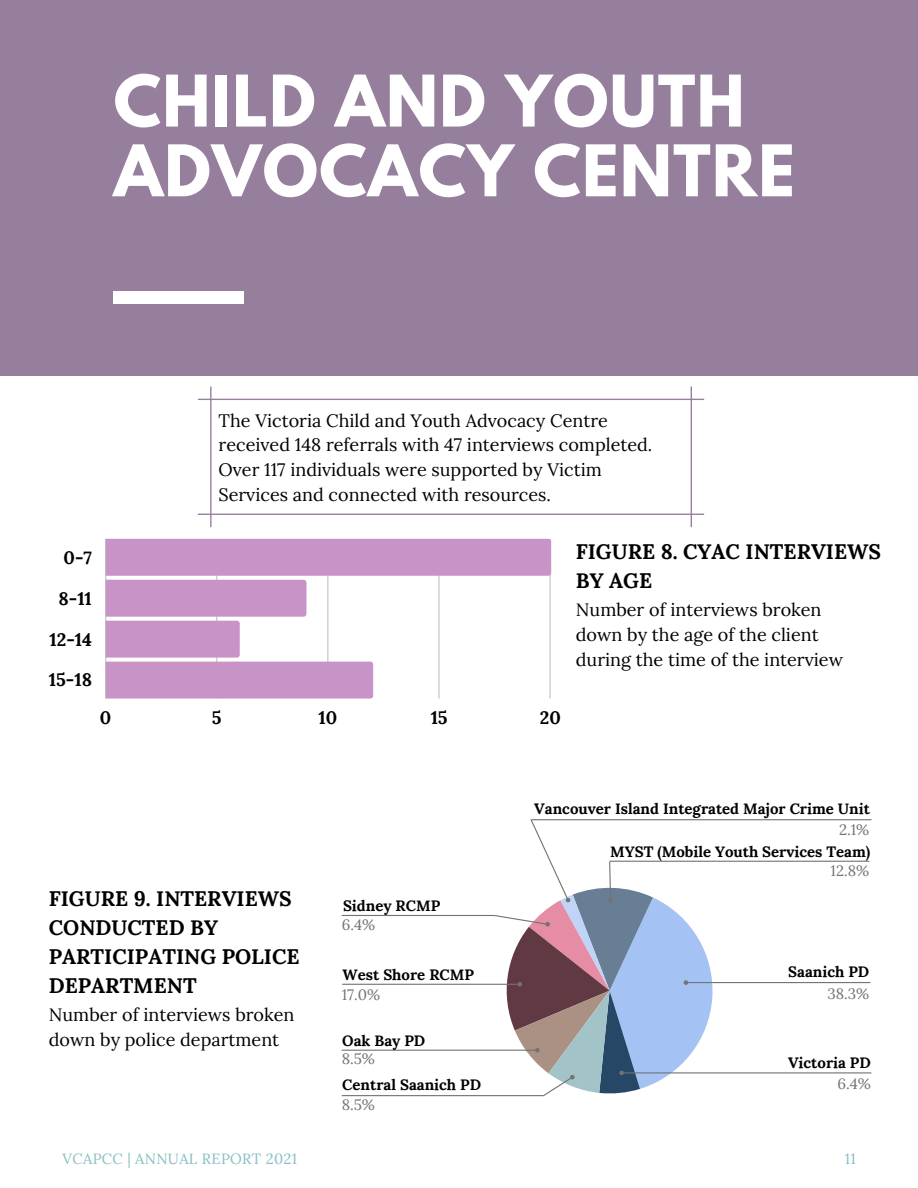
<style>
.page{position:relative;width:918px;height:1188px;background:#fff}
.page>*{position:absolute;margin:0;border:0;box-sizing:border-box;transform-origin:0 0}
.t1{font:700 63px/69.8px "League Spartan";letter-spacing:.02em;color:#fff}
.t2{font:700 21px/29.2px "Lora";color:#000}
.t3{font:18px/24.8px "Lora";color:#000}
.t4{font:700 18px "Lora";color:#000}
.t5{font:700 15px "Lora";color:#000}
.t6{font:15px "Lora";color:#737373}
.t7{font:14.85px "Lora";letter-spacing:.02em;color:#86bfc2}
</style>
<div class="page">
<div style="left:0;top:0;width:918px;height:375px;background:#957f9d"></div>
<div style="left:114px;top:291px;width:130px;height:13px;background:#fff"></div>
<svg style="left:198px;top:387px;width:506px;height:140px"></svg>
<hr style="left:105px;top:539px;width:1px;height:160px;background:#000">
<svg style="left:106px;top:539px;width:445px;height:160px"></svg>
<svg style="left:341px;top:820px;width:531px;height:277px"></svg>
<hr style="left:532px;top:819px;width:340px;height:1px;background:#737373">
<hr style="left:688px;top:982px;width:182px;height:1px;background:#737373">
<hr style="left:342px;top:1050px;width:193px;height:1px;background:#737373">
<hr style="left:342px;top:984px;width:176px;height:1px;background:#737373">
<hr style="left:342px;top:915px;width:153px;height:1px;background:#737373">
<hr style="left:624px;top:1072px;width:247px;height:1px;background:#737373">
<hr style="left:342px;top:1095px;width:202px;height:1px;background:#737373">
<svg style="left:479px;top:819px;width:275px;height:278px"></svg>
<hr style="left:609px;top:861px;width:260px;height:1px;background:#737373">
<h1 class="t1" style="left:114px;top:74px;width:683px">CHILD AND YOUTH<br>ADVOCACY CENTRE</h1>
<p class="t3" style="left:219px;top:408px;width:435px">The Victoria Child and Youth Advocacy Centre received 148 referrals with 47 interviews completed.<br>Over 117 individuals were supported by Victim Services and connected with resources.</p>
<p class="t4" style="left:64px;top:546px;width:30px">0-7</p>
<p class="t4" style="left:59px;top:587px;width:35px">8-11</p>
<p class="t4" style="left:49px;top:628px;width:44px">12-14</p>
<p class="t4" style="left:49px;top:668px;width:45px">15-18</p>
<p class="t4" style="left:100px;top:706px;width:13px">0</p>
<p class="t4" style="left:212px;top:706px;width:11px">5</p>
<p class="t4" style="left:319px;top:706px;width:20px">10</p>
<p class="t4" style="left:431px;top:706px;width:19px">15</p>
<p class="t4" style="left:540px;top:706px;width:23px">20</p>
<p class="t2" style="left:576px;top:537px;width:307px">FIGURE 8. CYAC INTERVIEWS<br>BY AGE</p>
<p class="t3" style="left:576px;top:597px;width:269px">Number of interviews broken down by the age of the client during the time of the interview</p>
<p class="t5" style="left:534px;top:798px;width:337px">Vancouver Island Integrated Major Crime Unit</p>
<p class="t6" style="left:839px;top:819px;width:32px">2.1%</p>
<p class="t5" style="left:610px;top:841px;width:262px">MYST (Mobile Youth Services Team)</p>
<p class="t6" style="left:831px;top:861px;width:40px">12.8%</p>
<p class="t2" style="left:49px;top:883px;width:252px">FIGURE 9. INTERVIEWS<br>CONDUCTED BY<br>PARTICIPATING POLICE<br>DEPARTMENT</p>
<p class="t3" style="left:49px;top:1002px;width:247px">Number of interviews broken down by police department</p>
<p class="t5" style="left:343px;top:896px;width:99px">Sidney RCMP</p>
<p class="t6" style="left:342px;top:915px;width:35px">6.4%</p>
<p class="t5" style="left:343px;top:965px;width:133px">West Shore RCMP</p>
<p class="t6" style="left:342px;top:985px;width:40px">17.0%</p>
<p class="t5" style="left:342px;top:1030px;width:85px">Oak Bay PD</p>
<p class="t6" style="left:342px;top:1049px;width:35px">8.5%</p>
<p class="t5" style="left:788px;top:962px;width:83px">Saanich PD</p>
<p class="t6" style="left:827px;top:983px;width:43px">38.3%</p>
<p class="t5" style="left:788px;top:1053px;width:84px">Victoria PD</p>
<p class="t5" style="left:342px;top:1075px;width:140px">Central Saanich PD</p>
<p class="t6" style="left:837px;top:1074px;width:35px">6.4%</p>
<p class="t6" style="left:342px;top:1095px;width:35px">8.5%</p>
<p class="t7" style="left:63px;top:1149px;width:236px">VCAPCC | ANNUAL REPORT 2021</p>
<p class="t7" style="left:845px;top:1149px;width:13px">11</p>
</div>
